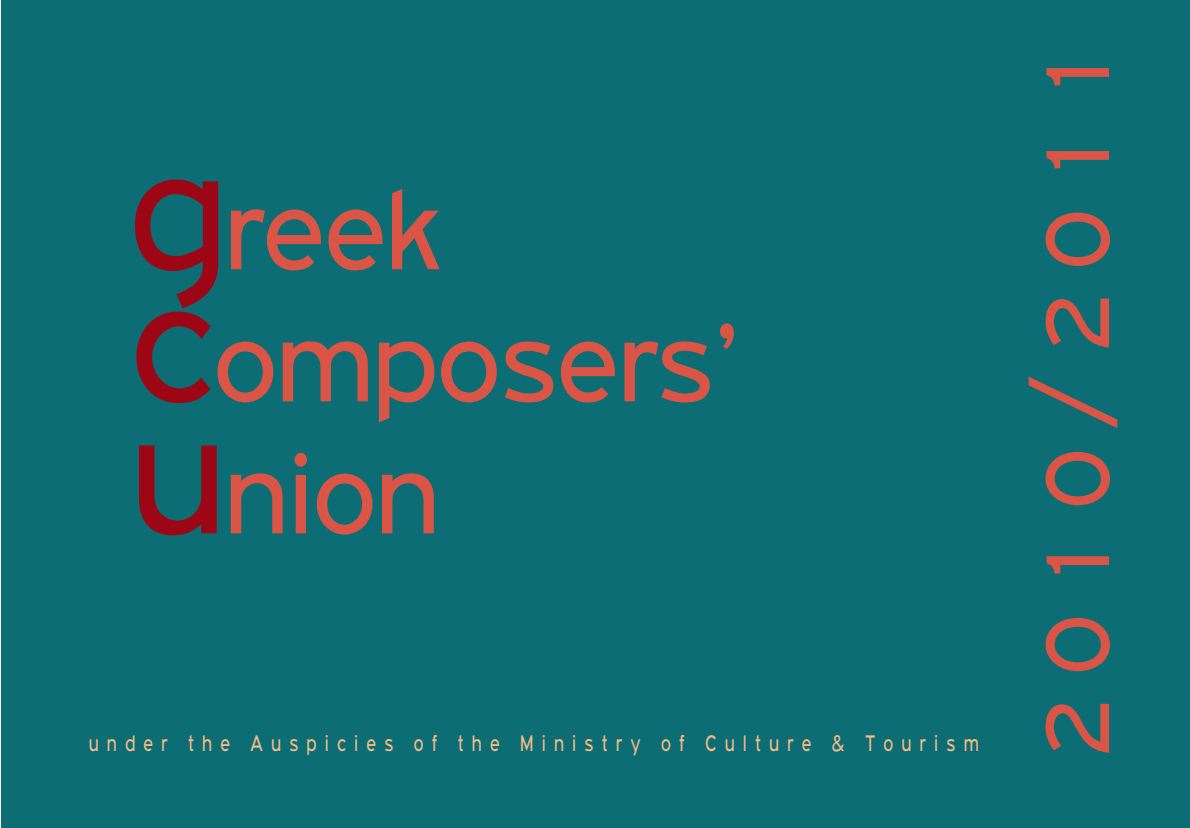
<style>
.page{position:relative;width:1190px;height:828px;background:#fff}
.page>*{position:absolute;margin:0;border:0;box-sizing:border-box;transform-origin:0 0}
.t1{font:120px/132px "PF Highway Gothic Ext";letter-spacing:-.015em;color:#db5546;scale:.9 1}
.t2{font:96px "PF Highway Gothic Ext";letter-spacing:.275em;color:#db5546;scale:.9 1}
.t3{font:24px "PF Highway Gothic Ext";letter-spacing:.48em;color:#f6bc86;scale:.7 1}
.s1{font-size:180px;color:#9d0715}
.s2{font-size:112px}
</style>
<div class="page">
<div style="left:1px;top:0;width:1188px;height:828px;background:#0d6d74"></div>
<p class="t1" style="left:129px;top:164px;width:681px"><span class="s1">g</span>reek <span class="s1">c</span>omposers’ <span class="s1">u</span>nion</p>
<p class="t3" style="left:89px;top:730px;width:1273px">under the Auspicies of the Ministry of Culture &amp; Tourism</p>
<p class="t2" style="left:1026px;top:757px;width:794px;rotate:-90deg">2010<span class="s2">/</span>2011</p>
</div>
